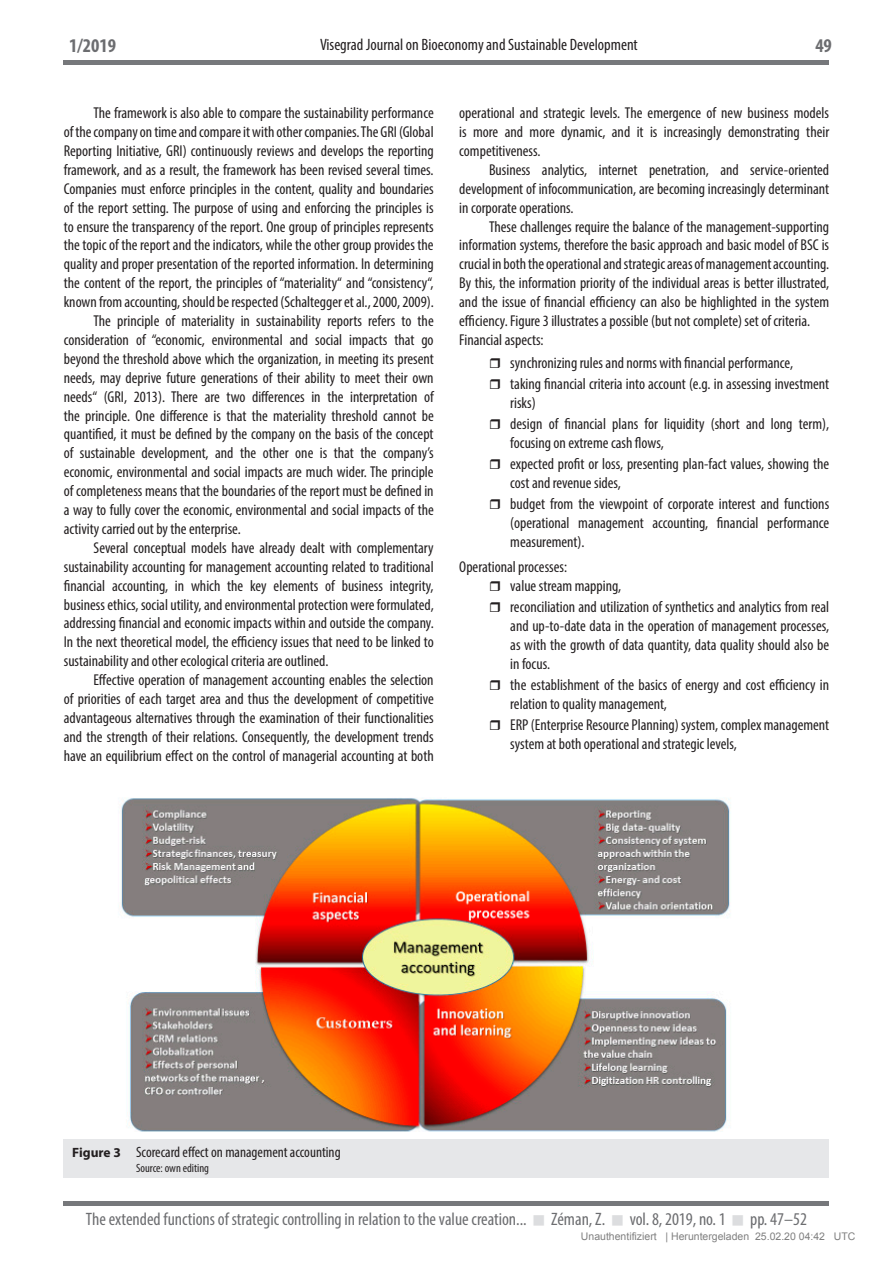
<style>
.page{position:relative;width:893px;height:1263px;background:#fff}
.page>*{position:absolute;margin:0;border:0;box-sizing:border-box;transform-origin:0 0}
.t1{font:700 condensed 19.5px "Myriad Pro";color:#6c6d70}
.t2{font:condensed 18px "Myriad Pro";color:#6c6d70}
.t3{font:condensed 16.5px "Myriad Pro";color:#231f20}
.t4{font:condensed 15.75px/18.9px "Myriad Pro";color:#231f20}
.t5{font:condensed 15px "Myriad Pro";color:#231f20}
.t6{font:condensed 12px "Myriad Pro";color:#231f20}
.t7{font:10.5px "Arial";color:#808080}
.s1{font-weight:700;font-stretch:normal;font-size:13.5px}
.s2{color:#dcdddf}
</style>
<div class="page">
<hr style="left:64px;top:60px;width:765px;height:4px;background:#76787b">
<div style="left:64px;top:1201px;width:765px;height:5px;background:#76787b"></div>
<div style="left:64px;top:1140px;width:765px;height:38px;background:#e6e7e9"></div>
<img style="left:121px;top:798px;width:609px;height:333px">
<p class="t3" style="left:320px;top:35px;width:319px">Visegrad Journal on Bioeconomy and Sustainable Development</p>
<p class="t1" style="left:69px;top:34px;width:48px">1/2019</p>
<p class="t1" style="left:815px;top:34px;width:18px">49</p>
<p class="t4" style="left:94px;top:103px;width:342px">The framework is also able to compare the sustainability performance</p>
<p class="t4" style="left:64px;top:122px;width:371px">of the company on time and compare it with other companies. The GRI (Global</p>
<p class="t4" style="left:64px;top:141px;width:371px">Reporting Initiative, GRI) continuously reviews and develops the reporting</p>
<p class="t4" style="left:64px;top:160px;width:371px">framework, and as a result, the framework has been revised several times.</p>
<p class="t4" style="left:64px;top:179px;width:371px">Companies must enforce principles in the content, quality and boundaries</p>
<p class="t4" style="left:64px;top:198px;width:371px">of the report setting. The purpose of using and enforcing the principles is</p>
<p class="t4" style="left:64px;top:217px;width:371px">to ensure the transparency of the report. One group of principles represents</p>
<p class="t4" style="left:64px;top:236px;width:371px">the topic of the report and the indicators, while the other group provides the</p>
<p class="t4" style="left:64px;top:254px;width:371px">quality and proper presentation of the reported information. In determining</p>
<p class="t4" style="left:64px;top:273px;width:371px">the content of the report, the principles of “materiality“ and “consistency“,</p>
<p class="t4" style="left:64px;top:292px;width:371px">known from accounting, should be respected (Schaltegger et al., 2000, 2009).</p>
<p class="t4" style="left:94px;top:311px;width:342px">The principle of materiality in sustainability reports refers to the</p>
<p class="t4" style="left:64px;top:330px;width:371px">consideration of “economic, environmental and social impacts that go</p>
<p class="t4" style="left:64px;top:349px;width:371px">beyond the threshold above which the organization, in meeting its present</p>
<p class="t4" style="left:64px;top:368px;width:371px">needs, may deprive future generations of their ability to meet their own</p>
<p class="t4" style="left:64px;top:387px;width:371px">needs“ (GRI, 2013). There are two differences in the interpretation of</p>
<p class="t4" style="left:64px;top:406px;width:371px">the principle. One difference is that the materiality threshold cannot be</p>
<p class="t4" style="left:64px;top:425px;width:371px">quantified, it must be defined by the company on the basis of the concept</p>
<p class="t4" style="left:64px;top:443px;width:371px">of sustainable development, and the other one is that the company’s</p>
<p class="t4" style="left:64px;top:462px;width:371px">economic, environmental and social impacts are much wider. The principle</p>
<p class="t4" style="left:64px;top:481px;width:371px">of completeness means that the boundaries of the report must be defined in</p>
<p class="t4" style="left:64px;top:500px;width:371px">a way to fully cover the economic, environmental and social impacts of the</p>
<p class="t4" style="left:64px;top:519px;width:179px">activity carried out by the enterprise.</p>
<p class="t4" style="left:94px;top:538px;width:342px">Several conceptual models have already dealt with complementary</p>
<p class="t4" style="left:64px;top:557px;width:371px">sustainability accounting for management accounting related to traditional</p>
<p class="t4" style="left:64px;top:576px;width:371px">financial accounting, in which the key elements of business integrity,</p>
<p class="t4" style="left:64px;top:595px;width:371px">business ethics, social utility, and environmental protection were formulated,</p>
<p class="t4" style="left:64px;top:614px;width:371px">addressing financial and economic impacts within and outside the company.</p>
<p class="t4" style="left:64px;top:632px;width:371px">In the next theoretical model, the efficiency issues that need to be linked to</p>
<p class="t4" style="left:64px;top:651px;width:266px">sustainability and other ecological criteria are outlined.</p>
<p class="t4" style="left:94px;top:670px;width:342px">Effective operation of management accounting enables the selection</p>
<p class="t4" style="left:64px;top:689px;width:371px">of priorities of each target area and thus the development of competitive</p>
<p class="t4" style="left:64px;top:708px;width:371px">advantageous alternatives through the examination of their functionalities</p>
<p class="t4" style="left:64px;top:727px;width:371px">and the strength of their relations. Consequently, the development trends</p>
<p class="t4" style="left:64px;top:746px;width:371px">have an equilibrium effect on the control of managerial accounting at both</p>
<p class="t4" style="left:459px;top:103px;width:371px;text-align:justify">operational and strategic levels. The emergence of new business models is more and more dynamic, and it is increasingly demonstrating their competitiveness.</p>
<p class="t4" style="left:459px;top:160px;width:371px;text-align:justify;text-indent:30px">Business analytics, internet penetration, and service-oriented development of infocommunication, are becoming increasingly determinant in corporate operations.</p>
<p class="t4" style="left:459px;top:217px;width:371px;text-indent:30px">These challenges require the balance of the management-supporting information systems, therefore the basic approach and basic model of BSC is crucial in both the operational and strategic areas of management accounting.<br>By this, the information priority of the individual areas is better illustrated, and the issue of financial efficiency can also be highlighted in the system efficiency. Figure 3 illustrates a possible (but not complete) set of criteria.<br>Financial aspects:</p>
<p class="t4" style="left:510px;top:352px;width:320px;line-height:21px">synchronizing rules and norms with financial performance,<br>taking financial criteria into account (e.g. in assessing investment</p>
<p class="t4" style="left:510px;top:392px;width:320px;line-height:21px">risks)<br>design of financial plans for liquidity (short and long term),</p>
<p class="t4" style="left:510px;top:432px;width:320px;line-height:21px">focusing on extreme cash flows,<br>expected profit or loss, presenting plan-fact values, showing the</p>
<p class="t4" style="left:510px;top:472px;width:320px;line-height:21px">cost and revenue sides,<br>budget from the viewpoint of corporate interest and functions</p>
<p class="t4" style="left:510px;top:513px;width:320px">(operational management accounting, financial performance measurement).</p>
<p class="t4" style="left:510px;top:557px;width:112px;text-indent:-51px">Operational processes:<br>value stream mapping,</p>
<p class="t4" style="left:510px;top:597px;width:320px;text-align:justify">reconciliation and utilization of synthetics and analytics from real and up-to-date data in the operation of management processes, as with the growth of data quantity, data quality should also be in focus.</p>
<p class="t4" style="left:510px;top:675px;width:320px">the establishment of the basics of energy and cost efficiency in relation to quality management,</p>
<p class="t4" style="left:510px;top:715px;width:320px">ERP (Enterprise Resource Planning) system, complex management system at both operational and strategic levels,</p>
<p class="t5" style="left:72px;top:1143px;width:270px"><span class="s1">Figure 3</span> Scorecard effect on management accounting</p>
<p class="t6" style="left:136px;top:1161px;width:75px">Source: own editing</p>
<p class="t2" style="left:86px;top:1208px;width:722px">The extended functions of strategic controlling in relation to the value creation... <span class="s2">■</span> Zéman, Z. <span class="s2">■</span> vol. 8,2019, no. 1 <span class="s2">■</span> pp. 47–52</p>
<p class="t7" style="left:581px;top:1233px;width:276px">Unauthentifiziert | Heruntergeladen 25.02.20 04:42 UTC</p>
</div>
